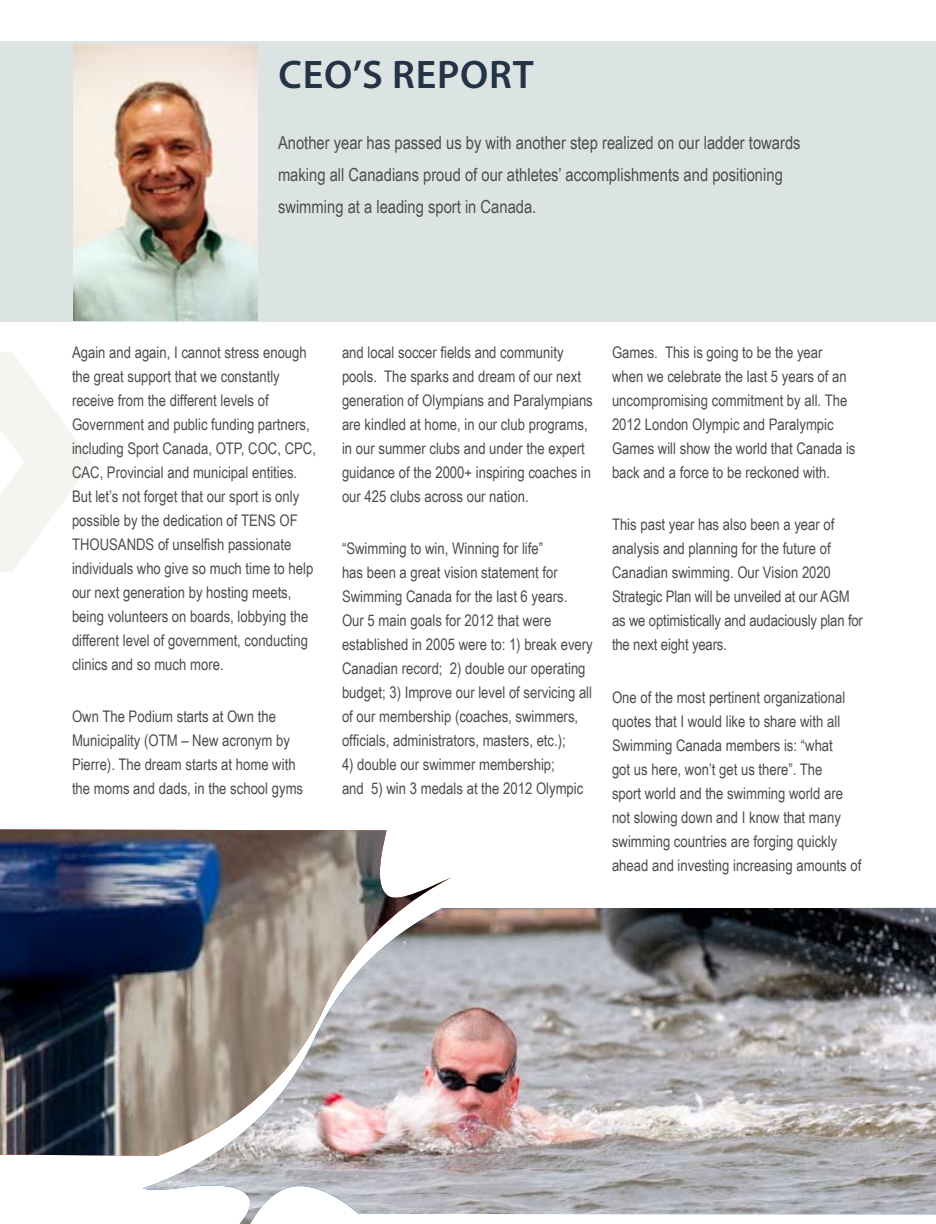
<style>
.page{position:relative;width:936px;height:1224px;background:#fff}
.page>*{position:absolute;margin:0;border:0;box-sizing:border-box;transform-origin:0 0}
.t1{font:600 40px "Myriad Pro";color:#243345}
.t2{font:18px/32px "Arial Narrow";color:#4d4d4f}
.t3{font:16px/24px "Arial Narrow";color:#4d4d4f}
</style>
<div class="page">
<div style="left:0;top:41px;width:936px;height:281px;background:#dce4e3"></div>
<img style="left:143px;top:908px;width:793px;height:316px">
<img style="left:0;top:829px;width:452px;height:327px">
<svg style="left:0;top:352px;width:92px;height:220px"></svg>
<img style="left:73px;top:44px;width:185px;height:277px">
<h1 class="t1" style="left:278px;top:49px;width:257px">CEO’s RE PORT</h1>
<p class="t2" style="left:278px;top:126px;width:524px">Another year has passed us by with another step realized on our ladder towards making all Canadians proud of our athletes’ accomplishments and positioning swimming at a leading sport in Canada.</p>
<p class="t3" style="left:72px;top:339px;width:246px">Again and again, I cannot stress enough the great support that we constantly receive from the different levels of Government and public funding partners, including Sport Canada, OTP, COC, CPC, CAC, Provincial and municipal entities.<br>But let’s not forget that our sport is only possible by the dedication of TENS OF THOUSANDS of unselfish passionate individuals who give so much time to help our next generation by hosting meets, being volunteers on boards, lobbying the different level of government, conducting clinics and so much more.</p>
<p class="t3" style="left:72px;top:704px;width:233px">Own The Podium starts at Own the Municipality (OTM – New acronym by Pierre). The dream starts at home with the moms and dads, in the school gyms</p>
<p class="t3" style="left:342px;top:339px;width:252px">and local soccer fields and community pools. The sparks and dream of our next generation of Olympians and Paralympians are kindled at home, in our club programs, in our summer clubs and under the expert guidance of the 2000+ inspiring coaches in our 425 clubs across our nation.</p>
<p class="t3" style="left:342px;top:536px;width:252px">“Swimming to win, Winning for life”<br>has been a great vision statement for Swimming Canada for the last 6 years.<br>Our 5 main goals for 2012 that were established in 2005 were to: 1) break every Canadian record; 2) double our operating budget; 3) Improve our level of servicing all of our membership (coaches, swimmers, officials, administrators, masters, etc.);</p>
<p class="t3" style="left:342px;top:752px;width:243px">4) double our swimmer membership;<br>and 5) win 3 medals at the 2012 Olympic</p>
<p class="t3" style="left:612px;top:339px;width:245px">Games. This is going to be the year when we celebrate the last 5 years of an uncompromising commitment by all. The 2012 London Olympic and Paralympic Games will show the world that Canada is back and a force to be reckoned with.</p>
<p class="t3" style="left:612px;top:512px;width:253px">This past year has also been a year of analysis and planning for the future of Canadian swimming. Our Vision 2020<br>Strategic Plan will be unveiled at our AGM as we optimistically and audaciously plan for the next eight years.</p>
<p class="t3" style="left:612px;top:685px;width:251px">One of the most pertinent organizational quotes that I would like to share with all Swimming Canada members is: “what<br>got us here, won’t get us there”. The<br>sport world and the swimming world are not slowing down and I know that many swimming countries are forging quickly ahead and investing increasing amounts of</p>
</div>
